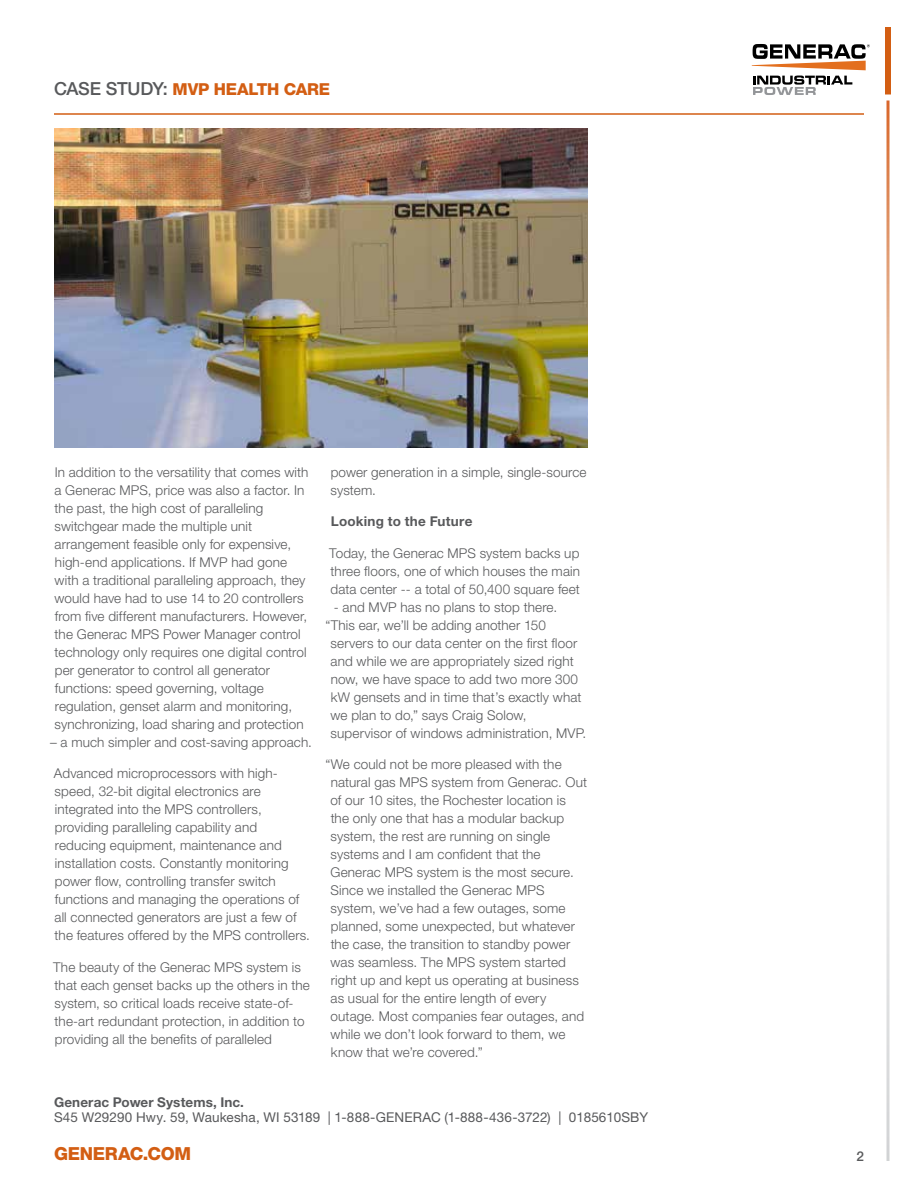
<style>
.page{position:relative;width:918px;height:1188px;background:#fff}
.page>*{position:absolute;margin:0;border:0;box-sizing:border-box;transform-origin:0 0}
.t1{font:800 18px "Helvetica Neue LT Std";letter-spacing:-.015em;color:#d35e13}
.t2{font:800 16.5px "Helvetica Neue LT Std";letter-spacing:-.01em;color:#d35e13}
.t3{font:300 13.5px/18px "Helvetica Neue LT Std";letter-spacing:.01em;color:#58595b}
.t4{font:13.5px "Helvetica Neue LT Std";letter-spacing:.005em;color:#58595b}
.t5{font:700 13.5px "Helvetica Neue LT Std";letter-spacing:.01em;color:#58595b}
.t6{font:500 13.5px "Helvetica Neue LT Std";color:#58595b}
.s1{font-weight:500;font-size:18px;color:#58595b}
</style>
<div class="page">
<img style="left:54px;top:128px;width:534px;height:319px">
<hr style="left:54px;top:113px;width:810px;height:2px;background:#d35e13">
<svg style="left:752px;top:44px;width:118px;height:26px"></svg>
<svg style="left:753px;top:76px;width:99px;height:19px"></svg>
<div style="left:885px;top:27px;width:6px;height:67px;background:#d35e13"></div>
<svg style="left:886px;top:100px;width:4px;height:1061px"></svg>
<p class="t2" style="left:54px;top:79px;width:278px"><span class="s1">CASE STUDY:</span> MVP HEALTH CARE</p>
<p class="t3" style="left:55px;top:463px;width:255px">In addition to the versatility that comes with a Generac MPS, price was also a factor. In the past, the high cost of paralleling switchgear made the multiple unit arrangement feasible only for expensive, high-end applications. If MVP had gone with a traditional paralleling approach, they would have had to use 14 to 20 controllers from five different manufacturers. However, the Generac MPS Power Manager control technology only requires one digital control per generator to control all generator functions: speed governing, voltage regulation, genset alarm and monitoring, synchronizing, load sharing and protection</p>
<p class="t3" style="left:50px;top:733px;width:263px">– a much simpler and cost-saving approach.</p>
<p class="t3" style="left:54px;top:764px;width:258px">Advanced microprocessors with high&shy;speed, 32-bit digital electronics are integrated into the MPS controllers, providing paralleling capability and reducing equipment, maintenance and installation costs. Constantly monitoring power flow, controlling transfer switch functions and managing the operations of all connected generators are just a few of the features offered by the MPS controllers.</p>
<p class="t3" style="left:53px;top:958px;width:258px">The beauty of the Generac MPS system is that each genset backs up the others in the system, so critical loads receive state-of&shy;the-art redundant protection, in addition to providing all the benefits of paralleled</p>
<p class="t3" style="left:331px;top:463px;width:257px">power generation in a simple, single-source system.</p>
<p class="t5" style="left:331px;top:513px;width:143px">Looking to the Future</p>
<p class="t3" style="left:329px;top:544px;width:252px;text-align:justify">Today, the Generac MPS system backs up three floors, one of which houses the main data center -- a total of 50,400 square feet</p>
<p class="t3" style="left:334px;top:598px;width:225px">- and MVP has no plans to stop there.</p>
<p class="t3" style="left:326px;top:616px;width:222px">“This ear, we’ll be adding another 150</p>
<p class="t3" style="left:331px;top:634px;width:248px">servers to our data center on the first floor</p>
<p class="t3" style="left:331px;top:652px;width:245px">and while we are appropriately sized right</p>
<p class="t3" style="left:331px;top:670px;width:249px">now, we have space to add two more 300</p>
<p class="t3" style="left:331px;top:688px;width:252px">kW gensets and in time that’s exactly what</p>
<p class="t3" style="left:331px;top:706px;width:198px">we plan to do,” says Craig Solow,</p>
<p class="t3" style="left:331px;top:724px;width:257px">supervisor of windows administration, MVP.</p>
<p class="t3" style="left:330px;top:755px;width:258px;text-indent:-5px">“We could not be more pleased with the natural gas MPS system from Generac. Out of our 10 sites, the Rochester location is the only one that has a modular backup system, the rest are running on single systems and I am confident that the Generac MPS system is the most secure.<br>Since we installed the Generac MPS system, we’ve had a few outages, some planned, some unexpected, but whatever the case, the transition to standby power was seamless. The MPS system started right up and kept us operating at business as usual for the entire length of every outage. Most companies fear outages, and while we don’t look forward to them, we know that we’re covered.”</p>
<p class="t5" style="left:54px;top:1094px;width:192px">Generac Power Systems, Inc.</p>
<p class="t4" style="left:54px;top:1109px;width:596px">S45 W29290 Hwy. 59, Waukesha, WI 53189 | 1-888-GENERAC (1-888-436-3722) | 0185610SBY</p>
<h1 class="t1" style="left:54px;top:1143px;width:139px">GENERAC.COM</h1>
<p class="t6" style="left:856px;top:1148px;width:9px">2</p>
</div>
